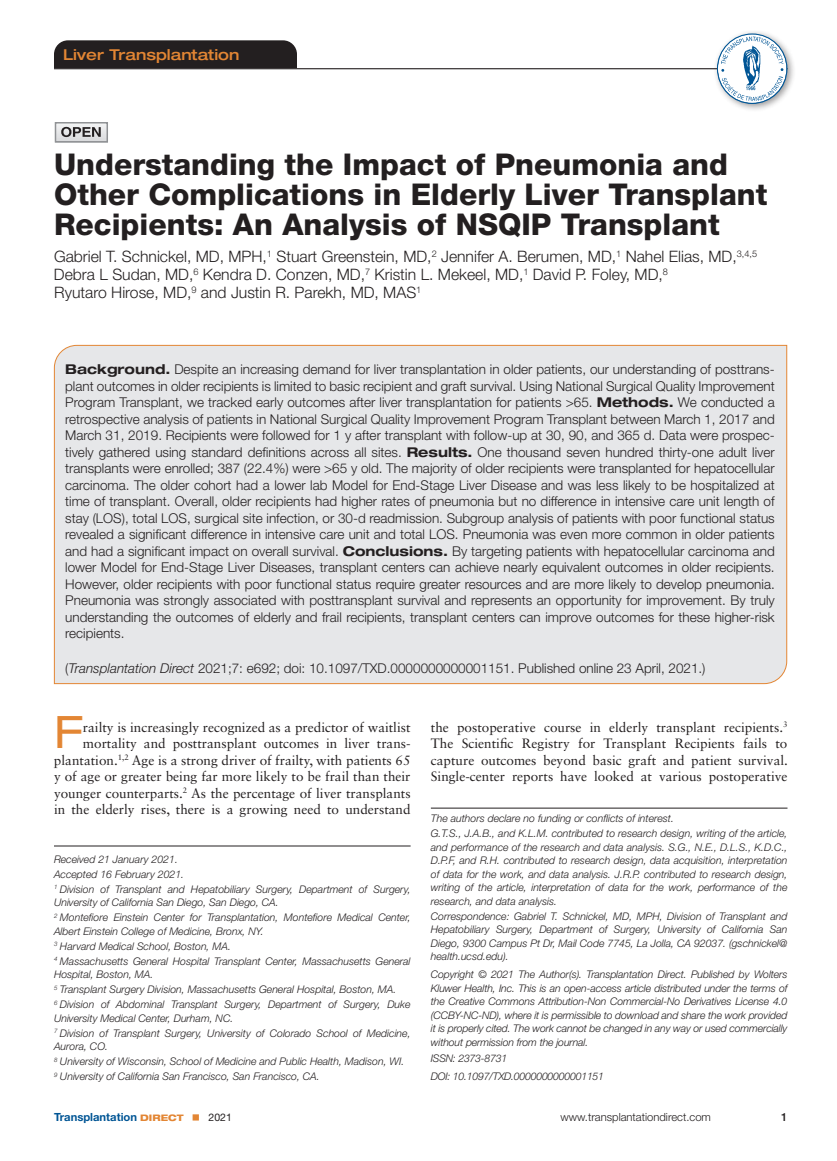
<style>
.page{position:relative;width:837px;height:1161px;background:#fff}
.page>*{position:absolute;margin:0;border:0;box-sizing:border-box;transform-origin:0 0}
.t1{font:expanded 44.7px "Helvetica Neue LT Std";color:#e38634}
.t2{font:800 30px/30px "Helvetica Neue LT Std";color:#231f20}
.t3{font:300 15.75px/18px "Helvetica Neue LT Std";color:#231f20}
.t4{font:500 expanded 15px "Helvetica Neue LT Std";color:#e38634}
.t5{font:300 13.5px/16.5px "Helvetica Neue LT Std";color:#231f20;text-align:justify}
.t6{font:13.5px/16.5px "Sabon LT Std";color:#231f20;text-align:right}
.t7{font:300 11.25px "Helvetica Neue LT Std";color:#231f20}
.t8{font:700 11.25px "Helvetica Neue LT Std";color:#005595}
.t9{font:500 11.25px "Helvetica Neue LT Std";color:#231f20}
.t10{font:italic 300 10.5px/13.5px "Helvetica Neue LT Std";color:#231f20}
.t11{font:italic 300 10.5px/18px "Helvetica Neue LT Std";letter-spacing:-.02em;color:#231f20}
.t12{font:10.5px "Helvetica Neue LT Std";color:#231f20}
.s1{font-weight:700;font-stretch:expanded}
.s2{font-style:italic}
.s3{font-weight:800;font-stretch:expanded;font-size:9px;color:#e38634}
</style>
<div class="page">
<div style="left:193px;top:1114px;width:6px;height:7px;background:#e38634"></div>
<hr style="left:54px;top:68px;width:734px;height:1px;background:#231f20">
<img style="left:58px;top:125px;width:47px;height:15px">
<div style="left:55px;top:122px;width:53px;height:21px;border:2px solid #909295"></div>
<svg style="left:61px;top:127px;width:40px;height:10px"></svg>
<hr style="left:54px;top:846px;width:357px;height:1px;background:#231f20">
<div style="left:54px;top:40px;width:243px;height:28px;background:#231f20"></div>
<div style="left:54px;top:345px;width:734px;height:339px;background:#e6e7e9"></div>
<hr style="left:431px;top:808px;width:357px;height:1px;background:#231f20">
<div style="left:713px;top:29px;width:83px;height:84px;background:#231f20;opacity:.45"></div>
<svg style="left:717px;top:34px;width:70px;height:69px"></svg>
<svg style="left:721px;top:37px;width:62px;height:64px"></svg>
<div style="left:717px;top:33px;width:70px;height:71px;border:1px solid #005595;border-radius:50%"></div>
<p class="t4" style="left:63px;top:45px;width:178px">Liver Transplantation</p>
<h2 class="t2" style="left:54px;top:150px;width:715px">Understanding the Impact of Pneumonia and<br>Other Complications in Elderly Liver Transplant<br>Recipients: An Analysis of NSQIP Transplant</h2>
<p class="t3" style="left:54px;top:247px;width:705px">Gabriel T. Schnickel, MD, MPH,<sup>1</sup> Stuart Greenstein, MD,<sup>2</sup> Jennifer A. Berumen, MD,<sup>1</sup> Nahel Elias, MD,<sup>3,4,5<br></sup>Debra L Sudan, MD,<sup>6</sup> Kendra D. Conzen, MD,<sup>7</sup> Kristin L. Mekeel, MD,<sup>1</sup> David P. Foley, MD,<sup>8<br></sup>Ryutaro Hirose, MD,<sup>9</sup> and Justin R. Parekh, MD, MAS<sup>1</sup></p>
<p class="t5" style="left:65px;top:361px;width:711px"><span class="s1">Background.</span> Despite an increasing demand for liver transplantation in older patients, our understanding of posttrans&shy;plant outcomes in older recipients is limited to basic recipient and graft survival. Using National Surgical Quality Improvement Program Transplant, we tracked early outcomes after liver transplantation for patients &gt;65. <span class="s1">Methods.</span> We conducted a retrospective analysis of patients in National Surgical Quality Improvement Program Transplant between March 1, 2017 and March 31, 2019. Recipients were followed for 1 y after transplant with follow-up at 30, 90, and 365 d. Data were prospec&shy;tively gathered using standard definitions across all sites. <span class="s1">Results.</span> One thousand seven hundred thirty-one adult liver transplants were enrolled; 387 (22.4%) were &gt;65 y old. The majority of older recipients were transplanted for hepatocellular carcinoma. The older cohort had a lower lab Model for End-Stage Liver Disease and was less likely to be hospitalized at time of transplant. Overall, older recipients had higher rates of pneumonia but no difference in intensive care unit length of stay (LOS), total LOS, surgical site infection, or 30-d readmission. Subgroup analysis of patients with poor functional status revealed a significant difference in intensive care unit and total LOS. Pneumonia was even more common in older patients and had a significant impact on overall survival. <span class="s1">Conclusions.</span> By targeting patients with hepatocellular carcinoma and lower Model for End-Stage Liver Diseases, transplant centers can achieve nearly equivalent outcomes in older recipients.<br>However, older recipients with poor functional status require greater resources and are more likely to develop pneumonia.<br>Pneumonia was strongly associated with posttransplant survival and represents an opportunity for improvement. By truly understanding the outcomes of elderly and frail recipients, transplant centers can improve outcomes for these higher-risk recipients.</p>
<p class="t5" style="left:65px;top:659px;width:642px">(<span class="s2">Transplantation Direct</span> 2021;7: e692; doi: 10.1097/TXD.0000000000001151. Published online 23 April, 2021.)</p>
<h1 class="t1" style="left:54px;top:705px;width:30px">F</h1>
<p class="t6" style="left:54px;top:719px;width:358px">railty is increasingly recognized as a predictor of waitlist mortality and posttransplant outcomes in liver trans&shy;plantation.<sup>1,2</sup> Age is a strong driver of frailty, with patients 65 y of age or greater being far more likely to be frail than their younger counterparts.<sup>2</sup> As the percentage of liver transplants in the elderly rises, there is a growing need to understand</p>
<p class="t6" style="left:431px;top:719px;width:359px;text-align:justify">the postoperative course in elderly transplant recipients.<sup>3<br></sup>The Scientific Registry for Transplant Recipients fails to capture outcomes beyond basic graft and patient survival.<br>Single-center reports have looked at various postoperative</p>
<p class="t10" style="left:431px;top:811px;width:358px;line-height:15px">The authors declare no funding or conflicts of interest.<br>G.T.S., J.A.B., and K.L.M. contributed to research design, writing of the article,</p>
<p class="t10" style="left:431px;top:840px;width:358px;text-align:justify">and performance of the research and data analysis. S.G., N.E., D.L.S., K.D.C., D.P.F, and R.H. contributed to research design, data acquisition, interpretation of data for the work, and data analysis. J.R.P. contributed to research design, writing of the article, interpretation of data for the work, performance of the research, and data analysis.</p>
<p class="t10" style="left:431px;top:909px;width:358px;text-align:justify">Correspondence: Gabriel T. Schnickel, MD, MPH, Division of Transplant and Hepatobiliary Surgery, Department of Surgery, University of California San Diego, 9300 Campus Pt Dr, Mail Code 7745, La Jolla, CA 92037. (gschnickel@ health.ucsd.edu).</p>
<p class="t10" style="left:431px;top:967px;width:358px;text-align:justify">Copyright © 2021 The Author(s). Transplantation Direct. Published by Wolters Kluwer Health, Inc. This is an open-access article distributed under the terms of the Creative Commons Attribution-Non Commercial-No Derivatives License 4.0 (CCBY-NC-ND), where it is permissible to download and share the work provided it is properly cited. The work cannot be changed in any way or used commercially without permission from the journal.</p>
<p class="t10" style="left:54px;top:851px;width:358px;line-height:15px">Received 21 January 2021.<br>Accepted 16 February 2021.<br><sup>1</sup> Division of Transplant and Hepatobiliary Surgery, Department of Surgery,</p>
<p class="t10" style="left:54px;top:895px;width:358px;line-height:15px">University of California San Diego, San Diego, CA.<br><sup>2</sup> Montefiore Einstein Center for Transplantation, Montefiore Medical Center,</p>
<p class="t10" style="left:54px;top:923px;width:358px;line-height:15px">Albert Einstein College of Medicine, Bronx, NY.<br><sup>3</sup> Harvard Medical School, Boston, MA.<br><sup>4</sup> Massachusetts General Hospital Transplant Center, Massachusetts General</p>
<p class="t10" style="left:54px;top:967px;width:358px;line-height:15px">Hospital, Boston, MA.<br><sup>5</sup> Transplant Surgery Division, Massachusetts General Hospital, Boston, MA.<br><sup>6</sup> Division of Abdominal Transplant Surgery, Department of Surgery, Duke</p>
<p class="t10" style="left:54px;top:1010px;width:358px;line-height:15px">University Medical Center, Durham, NC.<br><sup>7</sup> Division of Transplant Surgery, University of Colorado School of Medicine,</p>
<p class="t10" style="left:54px;top:1039px;width:352px;line-height:15px">Aurora, CO.<br><sup>8</sup> University of Wisconsin, School of Medicine and Public Health, Madison, WI.<br><sup>9</sup> University of California San Francisco, San Francisco, CA.</p>
<p class="t11" style="left:431px;top:1049px;width:175px">ISSN: 2373-8731<br>DOI: 10.1097/TXD.0000000000001151</p>
<p class="t8" style="left:54px;top:1110px;width:131px">Transplantation <span class="s3">DIRECT</span></p>
<p class="t12" style="left:209px;top:1111px;width:25px">2021</p>
<p class="t7" style="left:561px;top:1110px;width:152px">www.transplantationdirect.com</p>
<p class="t9" style="left:781px;top:1110px;width:8px">1</p>
</div>
